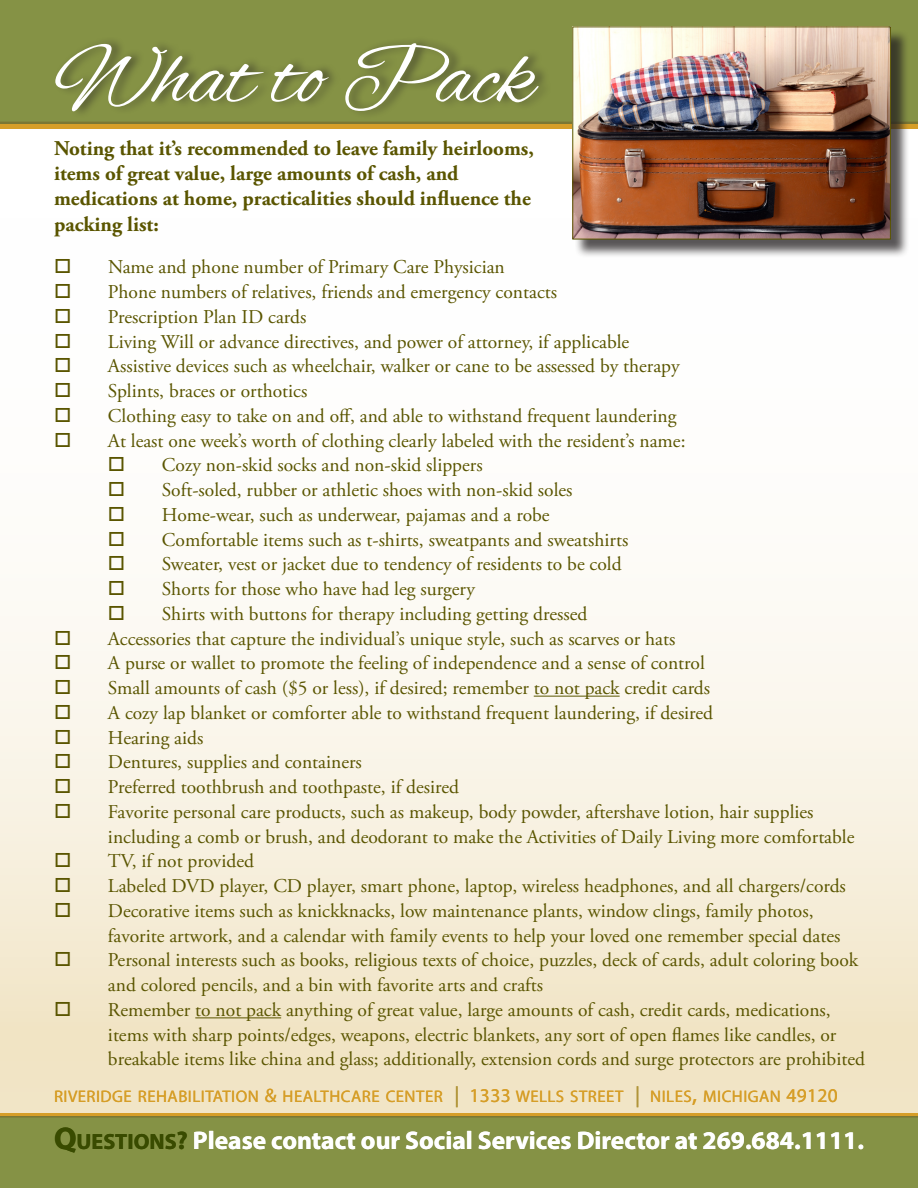
<style>
.page{position:relative;width:918px;height:1188px;background:#fff}
.page>*{position:absolute;margin:0;border:0;box-sizing:border-box;transform-origin:0 0}
.t1{font:90px "Alex Brush";color:#fff}
.t2{font:700 25.5px "Myriad Pro";color:#fff}
.t3{font:700 21px/25.2px "Adobe Garamond Pro";color:#5a5500}
.t4{font:19.5px/24.8px "Adobe Garamond Pro";color:#5a5500}
.t5{font:19.5px "Myriad Pro";letter-spacing:.02em;color:#d69e28}
.t6{font:16.8px "Myriad Pro";letter-spacing:.03em;color:#d69e28}
.s1{font-size:21px;color:#b19539}
.s2{font-size:24px}
.s3{font-size:31.5px;color:#394b00}
.s4{font-size:22.05px;color:#394b00}
.s5{color:#394b00}
</style>
<div class="page">
<div style="left:0;top:129px;width:918px;height:986px;background:linear-gradient(to bottom,#fff,#f2e7cb)"></div>
<div style="left:0;top:0;width:918px;height:124px;background:#859245"></div>
<div style="left:54px;top:35px;width:499px;height:84px;background:#231f20;opacity:.55"></div>
<div style="left:0;top:124px;width:918px;height:5px;background:#d69e28"></div>
<div style="left:0;top:1116px;width:918px;height:72px;background:#859245"></div>
<div style="left:575px;top:29px;width:334px;height:229px;background:#231f20;opacity:.75"></div>
<img style="left:574px;top:29px;width:315px;height:208px">
<div style="left:572px;top:27px;width:319px;height:212px;border:1px solid #5a5500"></div>
<hr style="left:0;top:1113px;width:918px;height:3px;background:#d69e28">
<hr style="left:534px;top:696px;width:86px;height:1px;background:#5a5500">
<hr style="left:195px;top:1017px;width:86px;height:1px;background:#5a5500">
<svg style="left:71px;top:273px;width:20px;height:1px"></svg>
<svg style="left:54px;top:471px;width:20px;height:1px"></svg>
<svg style="left:54px;top:496px;width:20px;height:1px"></svg>
<svg style="left:54px;top:521px;width:20px;height:1px"></svg>
<svg style="left:54px;top:546px;width:20px;height:1px"></svg>
<svg style="left:54px;top:570px;width:20px;height:1px"></svg>
<svg style="left:54px;top:595px;width:20px;height:1px"></svg>
<svg style="left:54px;top:620px;width:20px;height:1px"></svg>
<p class="t1" style="left:54px;top:27px;width:482px">What to Pack</p>
<p class="t3" style="left:54px;top:136px;width:481px">Noting that it’s recommended to leave family heirlooms, items of great value, large amounts of cash, and medications at home, practicalities should influence the packing list:</p>
<p class="t4" style="left:54px;top:256px;width:452px">□ Name and phone number of Primary Care Physician</p>
<p class="t4" style="left:54px;top:280px;width:505px">□ Phone numbers of relatives, friends and emergency contacts</p>
<p class="t4" style="left:54px;top:305px;width:254px">□ Prescription Plan ID cards</p>
<p class="t4" style="left:54px;top:330px;width:577px">□ Living Will or advance directives, and power of attorney, if applicable</p>
<p class="t4" style="left:54px;top:355px;width:627px">□ Assistive devices such as wheelchair, walker or cane to be assessed by therapy</p>
<p class="t4" style="left:54px;top:379px;width:255px">□ Splints, braces or orthotics</p>
<p class="t4" style="left:54px;top:404px;width:624px">□ Clothing easy to take on and off, and able to withstand frequent laundering</p>
<p class="t4" style="left:54px;top:429px;width:633px">□ At least one week’s worth of clothing clearly labeled with the resident’s name:</p>
<p class="t4" style="left:108px;top:454px;width:376px">□ Cozy non-skid socks and non-skid slippers</p>
<p class="t4" style="left:108px;top:478px;width:466px">□ Soft-soled, rubber or athletic shoes with non-skid soles</p>
<p class="t4" style="left:108px;top:503px;width:443px">□ Home-wear, such as underwear, pajamas and a robe</p>
<p class="t4" style="left:108px;top:528px;width:522px">□ Comfortable items such as t-shirts, sweatpants and sweatshirts</p>
<p class="t4" style="left:108px;top:553px;width:515px">□ Sweater, vest or jacket due to tendency of residents to be cold</p>
<p class="t4" style="left:108px;top:577px;width:368px">□ Shorts for those who have had leg surgery</p>
<p class="t4" style="left:108px;top:602px;width:481px">□ Shirts with buttons for therapy including getting dressed</p>
<p class="t4" style="left:54px;top:627px;width:623px">□ Accessories that capture the individual’s unique style, such as scarves or hats</p>
<p class="t4" style="left:54px;top:652px;width:652px">□ A purse or wallet to promote the feeling of independence and a sense of control</p>
<p class="t4" style="left:54px;top:676px;width:658px">□ Small amounts of cash ($5 or less), if desired; remember to not pack credit cards</p>
<p class="t4" style="left:54px;top:701px;width:661px">□ A cozy lap blanket or comforter able to withstand frequent laundering, if desired</p>
<p class="t4" style="left:54px;top:726px;width:151px">□ Hearing aids</p>
<p class="t4" style="left:54px;top:751px;width:309px">□ Dentures, supplies and containers</p>
<p class="t4" style="left:54px;top:775px;width:407px">□ Preferred toothbrush and toothpaste, if desired</p>
<p class="t4" style="left:108px;top:800px;width:748px;text-indent:-54px">□ Favorite personal care products, such as makeup, body powder, aftershave lotion, hair supplies including a comb or brush, and deodorant to make the Activities of Daily Living more comfortable</p>
<p class="t4" style="left:54px;top:850px;width:201px">□ TV, if not provided</p>
<p class="t4" style="left:54px;top:874px;width:793px">□ Labeled DVD player, CD player, smart phone, laptop, wireless headphones, and all chargers/cords</p>
<p class="t4" style="left:108px;top:899px;width:734px;text-indent:-54px">□ Decorative items such as knickknacks, low maintenance plants, window clings, family photos, favorite artwork, and a calendar with family events to help your loved one remember special dates</p>
<p class="t4" style="left:108px;top:949px;width:752px;text-indent:-54px">□ Personal interests such as books, religious texts of choice, puzzles, deck of cards, adult coloring book and colored pencils, and a bin with favorite arts and crafts</p>
<p class="t4" style="left:108px;top:998px;width:759px;text-indent:-54px">□ Remember to not pack anything of great value, large amounts of cash, credit cards, medications, items with sharp points/edges, weapons, electric blankets, any sort of open flames like candles, or breakable items like china and glass; additionally, extension cords and surge protectors are prohibited</p>
<p class="t6" style="left:54px;top:1086px;width:206px">RIVERIDGE REHABILITATION</p>
<p class="t5" style="left:265px;top:1083px;width:13px">&amp;</p>
<p class="t6" style="left:283px;top:1086px;width:178px">HEALTHCARE CENTER <span class="s1">|</span></p>
<p class="t5" style="left:470px;top:1083px;width:43px">1333</p>
<p class="t6" style="left:516px;top:1086px;width:267px">WELLS STREET <span class="s1">|</span> NILES<span class="s2">,</span> MICHIGAN</p>
<p class="t5" style="left:786px;top:1083px;width:53px">49120</p>
<p class="t2" style="left:54px;top:1124px;width:811px"><span class="s3">Q</span><span class="s4">UESTIONS</span><span class="s5">?</span> Please contact our Social Services Director at 269.684.1111.</p>
</div>
